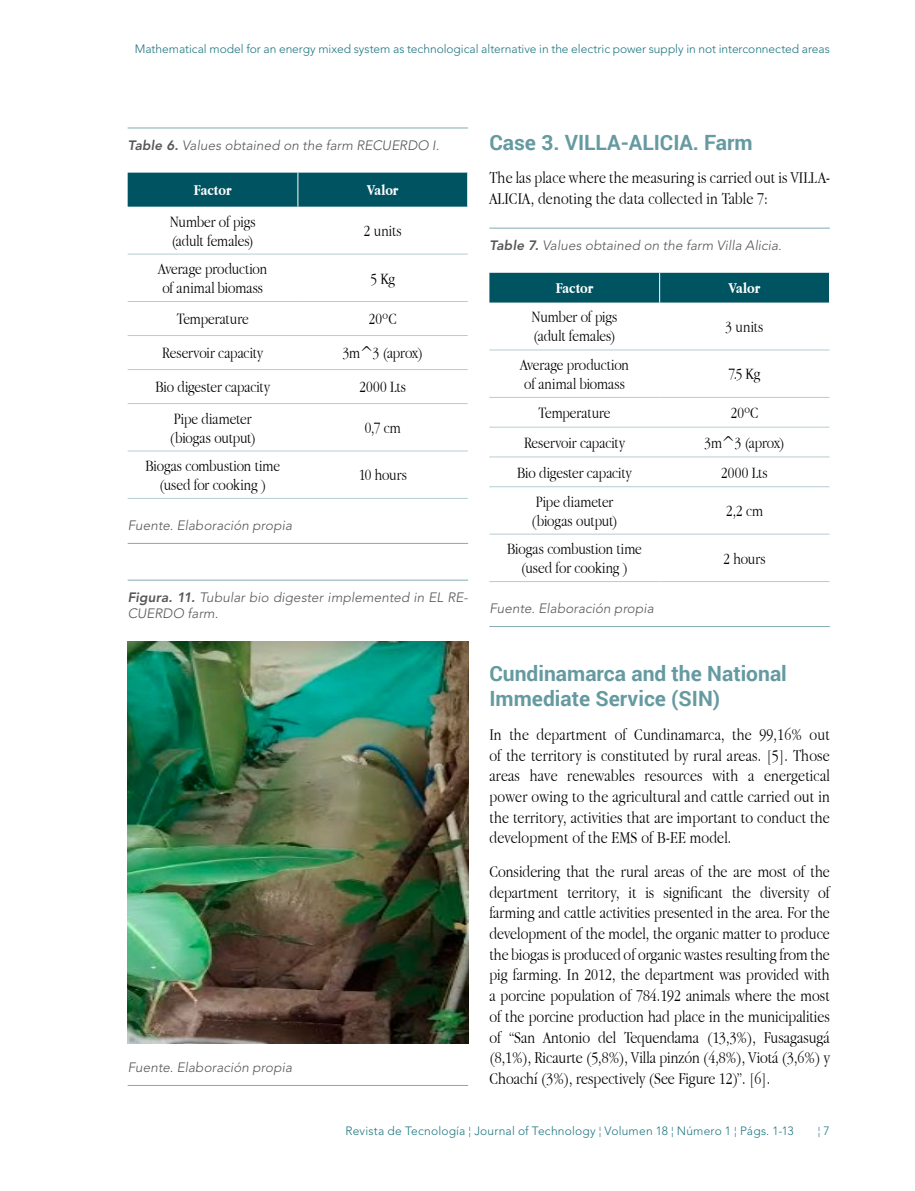
<style>
.page{position:relative;width:915px;height:1191px;background:#fff}
.page>*{position:absolute;margin:0;border:0;box-sizing:border-box;transform-origin:0 0}
.t1{font:700 21px/25.2px "Roboto";color:#659aa1}
.t2{font:300 17.25px/20.7px "Apple Garamond";letter-spacing:.01em;color:#000;text-align:justify}
.t3{font:300 16.5px/18.9px "Apple Garamond";letter-spacing:-.005em;color:#000}
.t4{font:700 15.75px "Apple Garamond";letter-spacing:-.005em;color:#fff}
.t5{font:italic 300 13.5px/16.2px "Avenir LT Std";letter-spacing:.01em;color:#575756}
.t6{font:300 12px "Avenir LT Std";color:#207781}
.s1{font-weight:800}
</style>
<div class="page">
<hr style="left:128px;top:128px;width:340px;height:1px;background:#81abb1">
<hr style="left:128px;top:543px;width:340px;height:1px;background:#81abb1">
<hr style="left:128px;top:580px;width:340px;height:1px;background:#81abb1">
<div style="left:128px;top:173px;width:339px;height:34px;background:#005360"></div>
<hr style="left:128px;top:254px;width:170px;height:1px;background:#b5cdd1">
<hr style="left:298px;top:254px;width:169px;height:1px;background:#b5cdd1">
<hr style="left:128px;top:301px;width:170px;height:1px;background:#b5cdd1">
<hr style="left:298px;top:301px;width:169px;height:1px;background:#b5cdd1">
<hr style="left:297px;top:173px;width:1px;height:34px;background:#fff">
<hr style="left:128px;top:335px;width:170px;height:1px;background:#b5cdd1">
<hr style="left:298px;top:335px;width:169px;height:1px;background:#b5cdd1">
<hr style="left:128px;top:369px;width:170px;height:1px;background:#b5cdd1">
<hr style="left:298px;top:369px;width:169px;height:1px;background:#b5cdd1">
<hr style="left:128px;top:403px;width:170px;height:1px;background:#b5cdd1">
<hr style="left:298px;top:403px;width:169px;height:1px;background:#b5cdd1">
<hr style="left:128px;top:450px;width:170px;height:1px;background:#b5cdd1">
<hr style="left:298px;top:450px;width:169px;height:1px;background:#b5cdd1">
<hr style="left:128px;top:498px;width:170px;height:1px;background:#b5cdd1">
<hr style="left:298px;top:498px;width:169px;height:1px;background:#b5cdd1">
<hr style="left:489px;top:228px;width:340px;height:1px;background:#81abb1">
<hr style="left:489px;top:626px;width:340px;height:1px;background:#81abb1">
<hr style="left:489px;top:349px;width:170px;height:1px;background:#b5cdd1">
<hr style="left:659px;top:349px;width:170px;height:1px;background:#b5cdd1">
<hr style="left:489px;top:397px;width:170px;height:1px;background:#b5cdd1">
<hr style="left:659px;top:397px;width:170px;height:1px;background:#b5cdd1">
<div style="left:489px;top:273px;width:340px;height:29px;background:#005360"></div>
<hr style="left:489px;top:427px;width:170px;height:1px;background:#b5cdd1">
<hr style="left:659px;top:427px;width:170px;height:1px;background:#b5cdd1">
<hr style="left:489px;top:456px;width:170px;height:1px;background:#b5cdd1">
<hr style="left:659px;top:456px;width:170px;height:1px;background:#b5cdd1">
<hr style="left:489px;top:486px;width:170px;height:1px;background:#b5cdd1">
<hr style="left:659px;top:486px;width:170px;height:1px;background:#b5cdd1">
<hr style="left:489px;top:534px;width:170px;height:1px;background:#b5cdd1">
<hr style="left:659px;top:534px;width:170px;height:1px;background:#b5cdd1">
<hr style="left:489px;top:581px;width:170px;height:1px;background:#b5cdd1">
<hr style="left:659px;top:581px;width:170px;height:1px;background:#b5cdd1">
<img style="left:128px;top:641px;width:340px;height:402px">
<hr style="left:128px;top:1085px;width:340px;height:1px;background:#81abb1">
<p class="t6" style="left:135px;top:42px;width:696px">Mathematical model for an energy mixed system as technological alternative in the electric power supply in not interconnected areas</p>
<p class="t5" style="left:128px;top:137px;width:313px"><span class="s1">Table 6.</span> Values obtained on the farm RECUERDO I.</p>
<p class="t4" style="left:194px;top:181px;width:39px">Factor</p>
<p class="t4" style="left:367px;top:181px;width:33px">Valor</p>
<p class="t3" style="left:170px;top:211px;width:87px">Number of pigs (adult females)</p>
<p class="t3" style="left:364px;top:221px;width:39px">2 units</p>
<p class="t3" style="left:158px;top:259px;width:110px">Average production of animal biomass</p>
<p class="t3" style="left:370px;top:268px;width:26px">5 Kg</p>
<p class="t3" style="left:177px;top:309px;width:73px">Temperature</p>
<p class="t3" style="left:369px;top:309px;width:29px">20ºC</p>
<p class="t3" style="left:162px;top:343px;width:102px">Reservoir capacity</p>
<p class="t3" style="left:343px;top:343px;width:81px">3m^3 (aprox)</p>
<p class="t3" style="left:155px;top:377px;width:116px">Bio digester capacity</p>
<p class="t3" style="left:359px;top:377px;width:48px">2000 Lts</p>
<p class="t3" style="left:170px;top:408px;width:87px">Pipe diameter (biogas output)</p>
<p class="t3" style="left:364px;top:418px;width:38px">0,7 cm</p>
<p class="t3" style="left:145px;top:456px;width:136px;text-align:center">Biogas combustion time (used for cooking )</p>
<p class="t3" style="left:358px;top:465px;width:50px">10 hours</p>
<p class="t5" style="left:128px;top:518px;width:166px">Fuente. Elaboración propia</p>
<p class="t5" style="left:128px;top:589px;width:342px"><span class="s1">Figura. 11.</span> Tubular bio digester implemented in EL RE-<br>CUERDO farm.</p>
<p class="t5" style="left:128px;top:1059px;width:166px">Fuente. Elaboración propia</p>
<p class="t1" style="left:489px;top:129px;width:264px">Case 3. VILLA-ALICIA. Farm</p>
<p class="t2" style="left:489px;top:167px;width:342px">The las place where the measuring is carried out is VILLA-<br>ALICIA, denoting the data collected in Table 7:</p>
<p class="t5" style="left:489px;top:237px;width:293px"><span class="s1">Table 7.</span> Values obtained on the farm Villa Alicia.</p>
<p class="t4" style="left:555px;top:279px;width:39px">Factor</p>
<p class="t4" style="left:728px;top:279px;width:33px">Valor</p>
<p class="t3" style="left:531px;top:307px;width:87px">Number of pigs (adult females)</p>
<p class="t3" style="left:725px;top:317px;width:39px">3 units</p>
<p class="t3" style="left:520px;top:355px;width:110px">Average production of animal biomass</p>
<p class="t3" style="left:728px;top:364px;width:34px">7.5 Kg</p>
<p class="t3" style="left:538px;top:403px;width:73px">Temperature</p>
<p class="t3" style="left:730px;top:403px;width:29px">20ºC</p>
<p class="t3" style="left:524px;top:433px;width:102px">Reservoir capacity</p>
<p class="t3" style="left:704px;top:433px;width:81px">3m^3 (aprox)</p>
<p class="t3" style="left:517px;top:462px;width:116px">Bio digester capacity</p>
<p class="t3" style="left:721px;top:462px;width:48px">2000 Lts</p>
<p class="t3" style="left:531px;top:491px;width:87px">Pipe diameter (biogas output)</p>
<p class="t3" style="left:725px;top:501px;width:39px">2,2 cm</p>
<p class="t3" style="left:507px;top:539px;width:136px;text-align:center">Biogas combustion time (used for cooking )</p>
<p class="t3" style="left:723px;top:548px;width:44px">2 hours</p>
<p class="t5" style="left:489px;top:601px;width:166px">Fuente. Elaboración propia</p>
<p class="t1" style="left:489px;top:660px;width:299px">Cundinamarca and the National<br>Immediate Service (SIN)</p>
<p class="t2" style="left:489px;top:723px;width:342px">In the department of Cundinamarca, the 99,16% out of the territory is constituted by rural areas. [5]. Those areas have renewables resources with a energetical power owing to the agricultural and cattle carried out in the territory, activities that are important to conduct the development of the EMS of B-EE model.</p>
<p class="t2" style="left:489px;top:860px;width:342px">Considering that the rural areas of the are most of the department territory, it is significant the diversity of farming and cattle activities presented in the area. For the development of the model, the organic matter to produce the biogas is produced of organic wastes resulting from the pig farming. In 2012, the department was provided with a porcine population of 784.192 animals where the most of the porcine production had place in the municipalities of “San Antonio del Tequendama (13,3%), Fusagasugá (8,1%), Ricaurte (5,8%), Villa pinzón (4,8%), Viotá (3,6%) y Choachí (3%), respectively (See Figure 12)”. [6].</p>
<p class="t6" style="left:345px;top:1123px;width:449px">Revista de Tecnología ¦ Journal of Technology ¦ Volumen 18 ¦ Número 1 ¦ Págs. 1-13</p>
<p class="t6" style="left:817px;top:1123px;width:14px">¦ 7</p>
</div>
